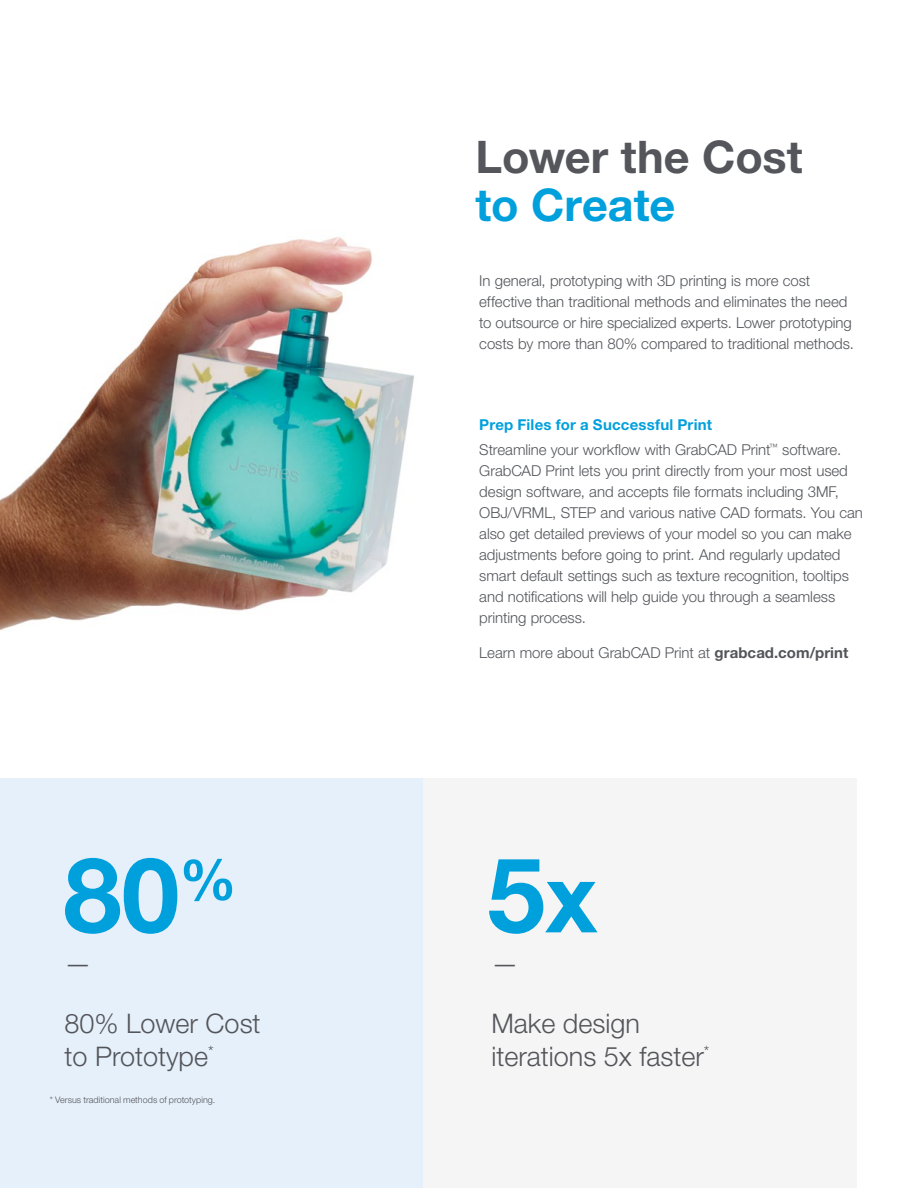
<style>
.page{position:relative;width:918px;height:1188px;background:#fff}
.page>*{position:absolute;margin:0;border:0;box-sizing:border-box;transform-origin:0 0}
.t1{font:700 104.25px "Helvetica Neue LT Std";color:#00a0dd}
.t2{font:700 45px "Helvetica Neue LT Std";letter-spacing:-.005em;color:#54565b}
.t3{font:700 45px "Helvetica Neue LT Std";color:#00a0dd}
.t4{font:300 27px/33px "Helvetica Neue LT Std";color:#54555a}
.t5{font:300 15px/21px "Helvetica Neue LT Std";letter-spacing:-.005em;color:#54555a}
.t6{font:300 9px "Helvetica Neue LT Std";letter-spacing:.005em;color:#54555a}
.s1{font-weight:700;color:#00a0dd}
.s2{font-weight:700}
.s3{font-size:97.5px}
</style>
<div class="page">
<img style="left:0;top:237px;width:415px;height:394px">
<div style="left:0;top:779px;width:423px;height:409px;background:#e6f0fa"></div>
<div style="left:423px;top:779px;width:433px;height:409px;background:#f5f5f5"></div>
<h2 class="t2" style="left:476px;top:129px;width:329px">Lower the Cost</h2>
<h2 class="t3" style="left:476px;top:177px;width:201px">to Create</h2>
<p class="t5" style="left:479px;top:269px;width:376px">In general, prototyping with 3D printing is more cost effective than traditional methods and eliminates the need to outsource or hire specialized experts. Lower prototyping costs by more than 80% compared to traditional methods.</p>
<p class="t5" style="left:479px;top:411px;width:363px;line-height:25.3px"><span class="s1">Prep Files for a Successful Print<br></span>Streamline your workflow with GrabCAD Print<sup>™</sup> software.</p>
<p class="t5" style="left:479px;top:460px;width:385px">GrabCAD Print lets you print directly from your most used design software, and accepts file formats including 3MF, OBJ/VRML, STEP and various native CAD formats. You can also get detailed previews of your model so you can make adjustments before going to print. And regularly updated smart default settings such as texture recognition, tooltips and notifications will help guide you through a seamless printing process.</p>
<p class="t5" style="left:479px;top:641px;width:371px">Learn more about GrabCAD Print at <span class="s2">grabcad.com/print</span></p>
<h1 class="t1" style="left:64px;top:831px;width:174px">80<sup>%</sup></h1>
<h1 class="t1" style="left:487px;top:831px;width:112px">5<span class="s3">x</span></h1>
<h3 class="t4" style="left:65px;top:947px;width:28px">—</h3>
<h3 class="t4" style="left:65px;top:1007px;width:198px">80% Lower Cost to Prototype<sup>*</sup></h3>
<p class="t6" style="left:50px;top:1094px;width:167px">* Versus traditional methods of prototyping.</p>
<h3 class="t4" style="left:491px;top:947px;width:28px">—</h3>
<h3 class="t4" style="left:491px;top:1007px;width:220px">Make design iterations 5x faster<sup>*</sup></h3>
</div>
